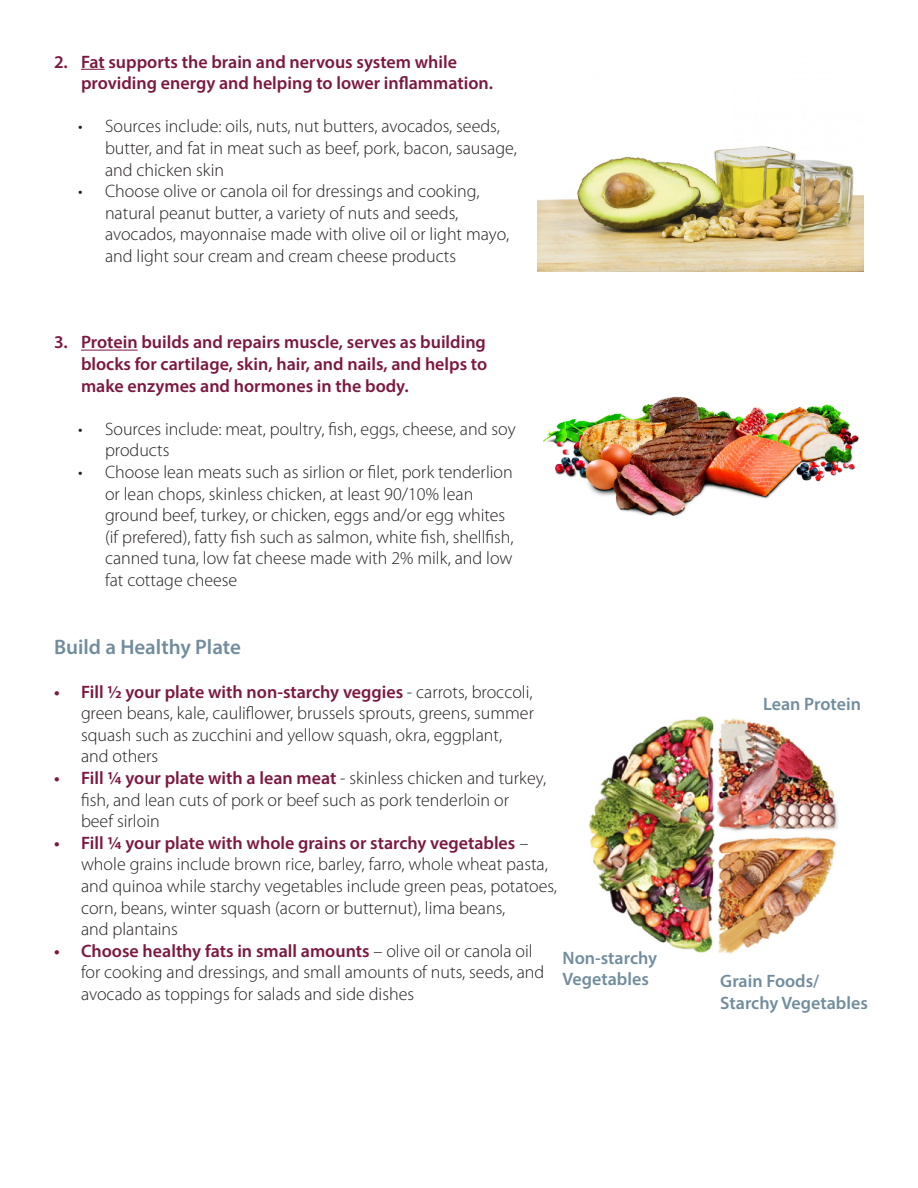
<style>
.page{position:relative;width:918px;height:1188px;background:#fff}
.page>*{position:absolute;margin:0;border:0;box-sizing:border-box;transform-origin:0 0}
.t1{font:600 21px "Myriad Pro";color:#718d9d}
.t2{font:300 18px/21.6px "Myriad Pro";color:#231f20}
.t3{font:600 18px/21.6px "Myriad Pro";color:#7c173e}
.t4{font:600 18px "Myriad Pro";color:#718d9d}
.s1{font-weight:600;color:#7c173e}
</style>
<div class="page">
<svg style="left:81px;top:69px;width:24px;height:1px"></svg>
<hr style="left:81px;top:350px;width:57px;height:1px;background:#7c173e">
<img style="left:537px;top:146px;width:327px;height:126px">
<img style="left:543px;top:396px;width:316px;height:121px">
<img style="left:589px;top:716px;width:249px;height:238px">
<p class="t3" style="left:81px;top:50px;width:414px;text-indent:-27px">2. Fat supports the brain and nervous system while providing energy and helping to lower inflammation.</p>
<p class="t2" style="left:105px;top:115px;width:413px;text-indent:-27px">• Sources include: oils, nuts, nut butters, avocados, seeds, butter, and fat in meat such as beef, pork, bacon, sausage, and chicken skin</p>
<p class="t2" style="left:105px;top:180px;width:406px;text-indent:-27px">• Choose olive or canola oil for dressings and cooking, natural peanut butter, a variety of nuts and seeds, avocados, mayonnaise made with olive oil or light mayo, and light sour cream and cream cheese products</p>
<p class="t3" style="left:81px;top:331px;width:408px;text-align:justify;text-indent:-27px">3. Protein builds and repairs muscle, serves as building blocks for cartilage, skin, hair, and nails, and helps to make enzymes and hormones in the body.</p>
<p class="t2" style="left:105px;top:418px;width:412px;text-indent:-27px">• Sources include: meat, poultry, fish, eggs, cheese, and soy products</p>
<p class="t2" style="left:105px;top:461px;width:410px;text-indent:-27px">• Choose lean meats such as sirlion or filet, pork tenderlion or lean chops, skinless chicken, at least 90/10% lean ground beef, turkey, or chicken, eggs and/or egg whites (if prefered), fatty fish such as salmon, white fish, shellfish, canned tuna, low fat cheese made with 2% milk, and low fat cottage cheese</p>
<p class="t1" style="left:54px;top:634px;width:188px">Build a Healthy Plate</p>
<p class="t2" style="left:81px;top:681px;width:455px;text-align:justify;text-indent:-27px"><span class="s1">• Fill ½ your plate with non-starchy veggies</span> - carrots, broccoli, green beans, kale, cauliflower, brussels sprouts, greens, summer squash such as zucchini and yellow squash, okra, eggplant,</p>
<p class="t2" style="left:81px;top:745px;width:79px">and others</p>
<p class="t2" style="left:54px;top:767px;width:494px;text-align:center"><span class="s1">• Fill ¼ your plate with a lean meat</span> - skinless chicken and turkey, fish, and lean cuts of pork or beef such as pork tenderloin or</p>
<p class="t2" style="left:81px;top:810px;width:80px">beef sirloin</p>
<p class="t2" style="left:81px;top:832px;width:478px;text-indent:-27px"><span class="s1">• Fill ¼ your plate with whole grains or starchy vegetables</span> – whole grains include brown rice, barley, farro, whole wheat pasta, and quinoa while starchy vegetables include green peas, potatoes, corn, beans, winter squash (acorn or butternut), lima beans,</p>
<p class="t2" style="left:81px;top:918px;width:98px">and plantains</p>
<p class="t2" style="left:81px;top:940px;width:465px;text-indent:-27px"><span class="s1">• Choose healthy fats in small amounts</span> – olive oil or canola oil for cooking and dressings, and small amounts of nuts, seeds, and avocado as toppings for salads and side dishes</p>
<p class="t4" style="left:562px;top:946px;width:96px">Non-starchy</p>
<p class="t4" style="left:562px;top:968px;width:88px">Vegetables</p>
<p class="t4" style="left:763px;top:693px;width:99px">Lean Protein</p>
<p class="t4" style="left:720px;top:970px;width:101px">Grain Foods/</p>
<p class="t4" style="left:720px;top:991px;width:149px">Starchy Vegetables</p>
</div>
